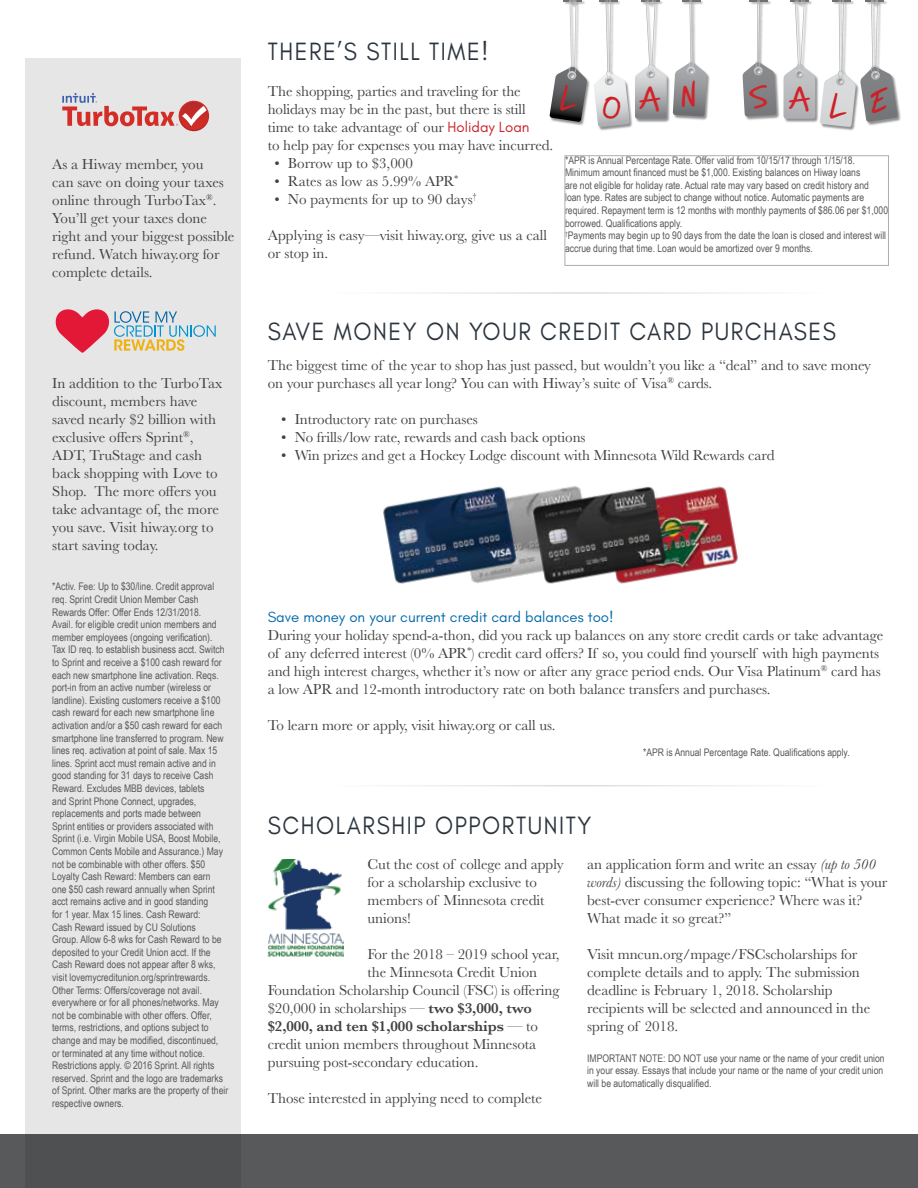
<style>
.page{position:relative;width:918px;height:1188px;background:#fff}
.page>*{position:absolute;margin:0;border:0;box-sizing:border-box;transform-origin:0 0}
.t1{font:25.5px "GI";letter-spacing:.07em;color:#2c353e;scale:.9 1}
.t2{font:25.35px "Abject Failure";color:#ca2127}
.t3{font:25.35px "Abject Failure";color:#d2232a}
.t4{font:15px/18px "Baskerville";letter-spacing:-.005em;color:#414042}
.t5{font:15px "GI";color:#0069aa}
.t6{font:600 15px "Baskerville";letter-spacing:-.005em;color:#414042}
.t7{font:10.5px/12.6px "Arial Narrow";color:#58595b}
.s1{font-family:"GI";color:#ca2127}
.s2{color:#ca2127}
.s3{font-weight:600}
.s4{font-weight:400}
.s5{font-style:italic}
</style>
<div class="page">
<div style="left:0;top:1134px;width:918px;height:54px;background:#58595b"></div>
<div style="left:25px;top:58px;width:216px;height:1130px;background:#e6e6e6"></div>
<hr style="left:264px;top:292px;width:630px;height:2px;background:#dcddde">
<svg style="left:56px;top:309px;width:160px;height:44px"></svg>
<svg style="left:179px;top:101px;width:30px;height:30px"></svg>
<svg style="left:62px;top:93px;width:146px;height:37px"></svg>
<div style="left:565px;top:156px;width:324px;height:110px;border:1px solid #abaeb2"></div>
<div style="left:550px;top:0;width:351px;height:130px;background:#000;opacity:.43"></div>
<svg style="left:743px;top:0;width:34px;height:117px"></svg>
<svg style="left:783px;top:0;width:115px;height:127px"></svg>
<svg style="left:594px;top:0;width:73px;height:127px"></svg>
<svg style="left:673px;top:0;width:34px;height:117px"></svg>
<svg style="left:550px;top:0;width:37px;height:122px"></svg>
<img style="left:521px;top:494px;width:9px;height:82px">
<img style="left:670px;top:486px;width:68px;height:90px">
<img style="left:383px;top:486px;width:138px;height:98px">
<img style="left:530px;top:486px;width:140px;height:98px">
<hr style="left:263px;top:785px;width:630px;height:1px;background:#dcddde">
<img style="left:268px;top:859px;width:76px;height:98px">
<h3 class="t4" style="left:52px;top:155px;width:184px">As a Hiway member, you<br>can save on doing your taxes online through TurboTax<sup>®</sup>.<br>You’ll get your taxes done right and your biggest possible refund. Watch hiway.org for complete details.</h3>
<p class="t4" style="left:52px;top:374px;width:172px">In addition to the TurboTax discount, members have saved nearly $2 billion with exclusive offers Sprint<sup>®</sup>,<br>ADT, TruStage and cash back shopping with Love to<br>Shop. The more offers you take advantage of, the more you save. Visit hiway.org to start saving today.</p>
<p class="t7" style="left:52px;top:580px;width:178px">*Activ. Fee: Up to $30/line. Credit approval req. Sprint Credit Union Member Cash Rewards Offer: Offer Ends 12/31/2018.<br>Avail. for eligible credit union members and member employees (ongoing verification).<br>Tax ID req. to establish business acct. Switch to Sprint and receive a $100 cash reward for each new smartphone line activation. Reqs. port-in from an active number (wireless or landline). Existing customers receive a $100 cash reward for each new smartphone line activation and/or a $50 cash reward for each smartphone line transferred to program. New lines req. activation at point of sale. Max 15 lines. Sprint acct must remain active and in good standing for 31 days to receive Cash Reward. Excludes MBB devices, tablets<br>and Sprint Phone Connect, upgrades, replacements and ports made between<br>Sprint entities or providers associated with Sprint (i.e. Virgin Mobile USA, Boost Mobile, Common Cents Mobile and Assurance.) May not be combinable with other offers. $50<br>Loyalty Cash Reward: Members can earn<br>one $50 cash reward annually when Sprint acct remains active and in good standing<br>for 1 year. Max 15 lines. Cash Reward:<br>Cash Reward issued by CU Solutions<br>Group. Allow 6-8 wks for Cash Reward to be deposited to your Credit Union acct. If the Cash Reward does not appear after 8 wks, visit lovemycreditunion.org/sprintrewards.<br>Other Terms: Offers/coverage not avail. everywhere or for all phones/networks. May not be combinable with other offers. Offer, terms, restrictions, and options subject to change and may be modified, discontinued, or terminated at any time without notice.<br>Restrictions apply. © 2016 Sprint. All rights reserved. Sprint and the logo are trademarks of Sprint. Other marks are the property of their respective owners.</p>
<h1 class="t1" style="left:268px;top:35px;width:247px">THERE’S STILL TIME!</h1>
<h3 class="t4" style="left:268px;top:83px;width:287px">The shopping, parties and traveling for the holidays may be in the past, but there is still time to take advantage of our <span class="s1">Holiday Loan<br></span>to help pay for expenses you may have incurred.</h3>
<h3 class="t4" style="left:274px;top:155px;width:140px">• Borrow up to $3,000</h3>
<h3 class="t4" style="left:274px;top:173px;width:185px">• Rates as low as 5.99% APR<sup>*</sup></h3>
<h3 class="t4" style="left:274px;top:191px;width:203px">• No payments for up to 90 days<sup>†</sup></h3>
<h3 class="t4" style="left:268px;top:227px;width:281px">Applying is easy—visit hiway.org, give us a call or stop in.</h3>
<h2 class="t2" style="left:560px;top:89px;width:137px">L O<sup>AN</sup></h2>
<h2 class="t3" style="left:749px;top:84px;width:138px">SA<span class="s2">L E</span></h2>
<p class="t7" style="left:565px;top:153px;width:325px">*APR is Annual Percentage Rate. Offer valid from 10/15/17 through 1/15/18.<br>Minimum amount financed must be $1,000. Existing balances on Hiway loans<br>are not eligible for holiday rate. Actual rate may vary based on credit history and<br>loan type. Rates are subject to change without notice. Automatic payments are required. Repayment term is 12 months with monthly payments of $86.06 per $1,000 borrowed. Qualifications apply.<br><sup>†</sup>Payments may begin up to 90 days from the date the loan is closed and interest will accrue during that time. Loan would be amortized over 9 months.</p>
<h1 class="t1" style="left:268px;top:316px;width:633px">SAVE MONEY ON YOUR CREDIT CARD PURCHASES</h1>
<h3 class="t4" style="left:268px;top:356px;width:605px">The biggest time of the year to shop has just passed, but wouldn’t you like a “deal” and to save money on your purchases all year long? You can with Hiway’s suite of Visa<sup>®</sup> cards.</h3>
<h3 class="t4" style="left:281px;top:410px;width:198px">• Introductory rate on purchases</h3>
<h3 class="t4" style="left:281px;top:428px;width:306px">• No frills/low rate, rewards and cash back options</h3>
<h3 class="t4" style="left:281px;top:446px;width:495px">• Win prizes and get a Hockey Lodge discount with Minnesota Wild Rewards card</h3>
<h3 class="t5" style="left:268px;top:608px;width:348px">Save money on your current credit card balances too!</h3>
<p class="t4" style="left:268px;top:626px;width:617px">During your holiday spend-a-thon, did you rack up balances on any store credit cards or take advantage of any deferred interest (0% APR<sup>*</sup>) credit card offers? If so, you could find yourself with high payments and high interest charges, whether it’s now or after any grace period ends. Our Visa Platinum<sup>®</sup> card has a low APR and 12-month introductory rate on both balance transfers and purchases.</p>
<h3 class="t4" style="left:268px;top:716px;width:289px">To learn more or apply, visit hiway.org or call us.</h3>
<p class="t7" style="left:643px;top:746px;width:208px">*APR is Annual Percentage Rate. Qualifications apply.</p>
<h1 class="t1" style="left:268px;top:810px;width:361px">SCHOLARSHIP OPPORTUNITY</h1>
<h3 class="t4" style="left:368px;top:856px;width:198px">Cut the cost of college and apply for a scholarship exclusive to members of Minnesota credit unions!</h3>
<h3 class="t4" style="left:368px;top:946px;width:193px">For the 2018 – 2019 school year,</h3>
<h3 class="t4" style="left:368px;top:964px;width:171px">the Minnesota Credit Union</h3>
<h3 class="t4" style="left:268px;top:982px;width:293px">Foundation Scholarship Council (FSC) is offering</h3>
<h3 class="t4" style="left:268px;top:1000px;width:266px">$20,000 in scholarships — <span class="s3">two $3,000, two</span></h3>
<h3 class="t6" style="left:268px;top:1016px;width:272px">$2,000, and ten $1,000 scholarships <span class="s4">— to</span></h3>
<h3 class="t4" style="left:268px;top:1036px;width:270px">credit union members throughout Minnesota</h3>
<h3 class="t4" style="left:268px;top:1054px;width:212px">pursuing post-secondary education.</h3>
<h3 class="t4" style="left:268px;top:1090px;width:276px">Those interested in applying need to complete</h3>
<h3 class="t4" style="left:587px;top:856px;width:302px">an application form and write an essay <span class="s5">(up to 500 words)</span> discussing the following topic: “What is your best-ever consumer experience? Where was it?<br>What made it so great?”</h3>
<h3 class="t4" style="left:587px;top:946px;width:285px">Visit mncun.org/mpage/FSCscholarships for complete details and to apply. The submission deadline is February 1, 2018. Scholarship recipients will be selected and announced in the spring of 2018.</h3>
<p class="t7" style="left:587px;top:1051px;width:299px">IMPORTANT NOTE: DO NOT use your name or the name of your credit union in your essay. Essays that include your name or the name of your credit union will be automatically disqualified.</p>
</div>
